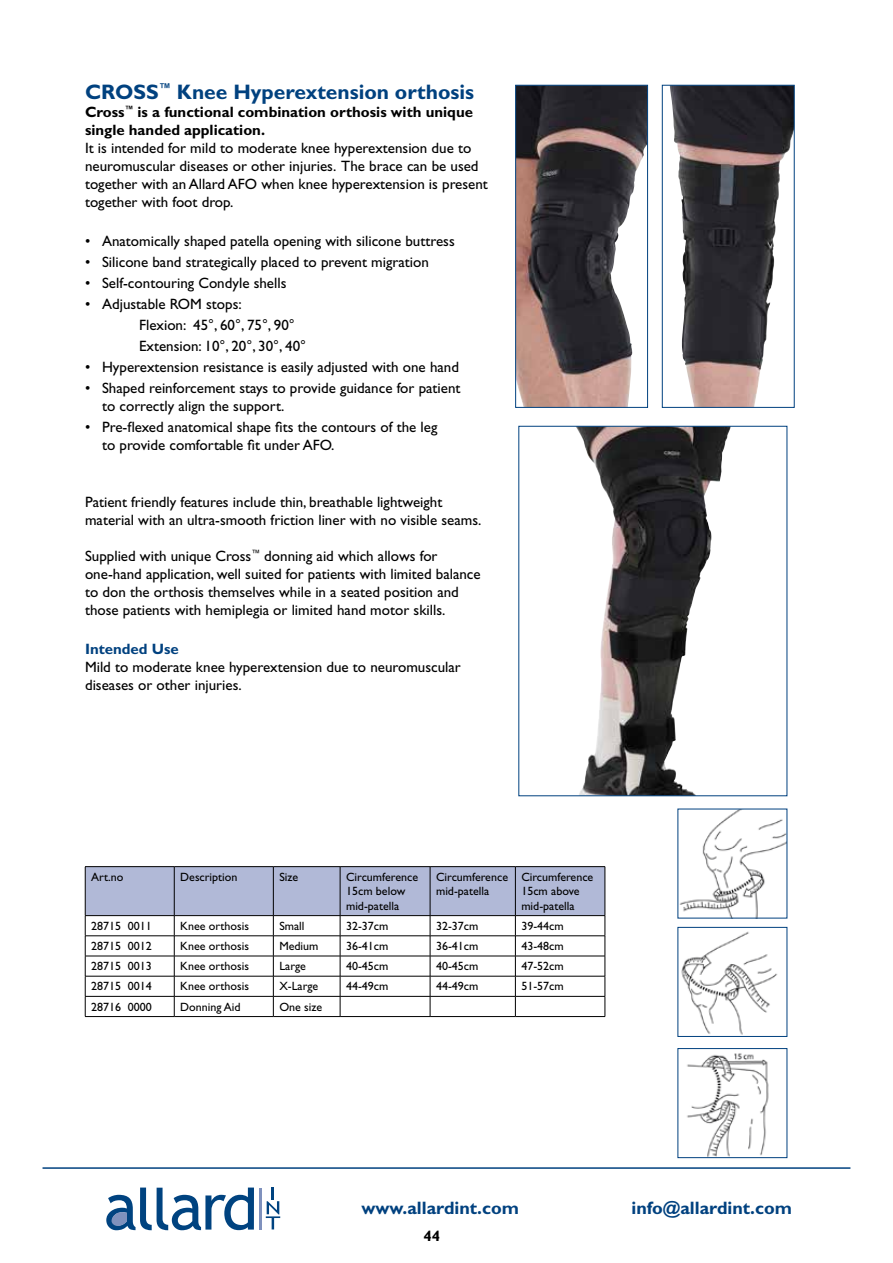
<style>
.page{position:relative;width:893px;height:1263px;background:#fff}
.page>*{position:absolute;margin:0;border:0;box-sizing:border-box;transform-origin:0 0}
.t1{font:700 21px "Gill Sans Std";color:#00417f}
.t2{font:700 18px "Gill Sans Std";color:#00417f}
.t3{font:15px/18px "Gill Sans Std";color:#000}
.t4{font:700 15px/18px "Gill Sans Std";color:#000}
.t5{font:700 15px "Gill Sans Std";color:#00417f}
.t6{font:12px/14.4px "Gill Sans Std";color:#000}
</style>
<div class="page">
<hr style="left:259px;top:1187px;width:3px;height:42px;background:#7f91bd">
<svg style="left:106px;top:1187px;width:148px;height:43px"></svg>
<svg style="left:266px;top:1187px;width:14px;height:42px"></svg>
<hr style="left:43px;top:1167px;width:807px;height:2px;background:#00417f">
<hr style="left:85px;top:866px;width:89px;height:1px;background:#000">
<hr style="left:174px;top:866px;width:99px;height:1px;background:#000">
<hr style="left:273px;top:866px;width:67px;height:1px;background:#000">
<hr style="left:340px;top:866px;width:90px;height:1px;background:#000">
<hr style="left:430px;top:866px;width:85px;height:1px;background:#000">
<hr style="left:515px;top:866px;width:90px;height:1px;background:#000">
<svg style="left:85px;top:867px;width:521px;height:149px"></svg>
<hr style="left:85px;top:1016px;width:89px;height:1px;background:#000">
<hr style="left:174px;top:1016px;width:99px;height:1px;background:#000">
<hr style="left:273px;top:1016px;width:67px;height:1px;background:#000">
<hr style="left:340px;top:1016px;width:90px;height:1px;background:#000">
<hr style="left:430px;top:1016px;width:85px;height:1px;background:#000">
<hr style="left:515px;top:1016px;width:90px;height:1px;background:#000">
<img style="left:517px;top:87px;width:129px;height:319px">
<div style="left:515px;top:85px;width:133px;height:323px;border:1px solid #00417f"></div>
<img style="left:670px;top:87px;width:122px;height:319px">
<div style="left:662px;top:85px;width:132px;height:323px;border:1px solid #00417f"></div>
<img style="left:577px;top:428px;width:119px;height:366px">
<img style="left:680px;top:811px;width:105px;height:105px">
<img style="left:681px;top:931px;width:97px;height:104px">
<div style="left:678px;top:927px;width:109px;height:110px;border:1px solid #00417f"></div>
<img style="left:687px;top:1053px;width:82px;height:103px">
<div style="left:678px;top:1048px;width:109px;height:110px;border:1px solid #00417f"></div>
<h1 class="t1" style="left:85px;top:80px;width:391px">CROSS<sup>™</sup> Knee Hyperextension orthosis</h1>
<p class="t4" style="left:85px;top:103px;width:389px">Cross<sup>™</sup> is a functional combination orthosis with unique single handed application.</p>
<p class="t3" style="left:85px;top:139px;width:404px">It is intended for mild to moderate knee hyperextension due to neuromuscular diseases or other injuries. The brace can be used together with an Allard AFO when knee hyperextension is present together with foot drop.</p>
<p class="t3" style="left:85px;top:232px;width:371px">• Anatomically shaped patella opening with silicone buttress</p>
<p class="t3" style="left:85px;top:253px;width:345px">• Silicone band strategically placed to prevent migration</p>
<p class="t3" style="left:85px;top:274px;width:203px">• Self-contouring Condyle shells</p>
<p class="t3" style="left:139px;top:294px;width:169px;line-height:21px;text-indent:-54px">• Adjustable ROM stops:<br>Flexion: 45°, 60°, 75°, 90°<br>Extension: 10°, 20°, 30°, 40°</p>
<p class="t3" style="left:85px;top:358px;width:375px">• Hyperextension resistance is easily adjusted with one hand</p>
<p class="t3" style="left:102px;top:379px;width:360px;text-indent:-17px">• Shaped reinforcement stays to provide guidance for patient to correctly align the support.</p>
<p class="t3" style="left:102px;top:418px;width:337px;text-indent:-17px">• Pre-flexed anatomical shape fits the contours of the leg to provide comfortable fit under AFO.</p>
<p class="t3" style="left:85px;top:493px;width:398px">Patient friendly features include thin, breathable lightweight material with an ultra-smooth friction liner with no visible seams.</p>
<p class="t3" style="left:85px;top:547px;width:397px">Supplied with unique Cross<sup>™</sup> donning aid which allows for one-hand application, well suited for patients with limited balance to don the orthosis themselves while in a seated position and those patients with hemiplegia or limited hand motor skills.</p>
<p class="t5" style="left:85px;top:640px;width:95px">Intended Use</p>
<p class="t3" style="left:85px;top:658px;width:377px">Mild to moderate knee hyperextension due to neuromuscular diseases or other injuries.</p>
<p class="t6" style="left:91px;top:870px;width:34px">Art.no</p>
<p class="t6" style="left:180px;top:870px;width:59px">Description</p>
<p class="t6" style="left:279px;top:870px;width:20px">Size</p>
<p class="t6" style="left:346px;top:870px;width:73px">Circumference<br>15cm below mid-patella</p>
<p class="t6" style="left:436px;top:870px;width:73px">Circumference mid-patella</p>
<p class="t6" style="left:521px;top:870px;width:73px">Circumference<br>15cm above mid-patella</p>
<p class="t6" style="left:91px;top:919px;width:62px">28715 0011</p>
<p class="t6" style="left:180px;top:919px;width:70px">Knee orthosis</p>
<p class="t6" style="left:279px;top:919px;width:27px">Small</p>
<p class="t6" style="left:346px;top:919px;width:44px">32-37cm</p>
<p class="t6" style="left:436px;top:919px;width:44px">32-37cm</p>
<p class="t6" style="left:521px;top:919px;width:44px">39-44cm</p>
<p class="t6" style="left:91px;top:939px;width:62px">28715 0012</p>
<p class="t6" style="left:180px;top:939px;width:70px">Knee orthosis</p>
<p class="t6" style="left:279px;top:939px;width:41px">Medium</p>
<p class="t6" style="left:346px;top:939px;width:44px">36-41cm</p>
<p class="t6" style="left:436px;top:939px;width:44px">36-41cm</p>
<p class="t6" style="left:521px;top:939px;width:44px">43-48cm</p>
<p class="t6" style="left:91px;top:959px;width:62px">28715 0013</p>
<p class="t6" style="left:180px;top:959px;width:70px">Knee orthosis</p>
<p class="t6" style="left:279px;top:959px;width:28px">Large</p>
<p class="t6" style="left:346px;top:959px;width:44px">40-45cm</p>
<p class="t6" style="left:436px;top:959px;width:44px">40-45cm</p>
<p class="t6" style="left:521px;top:959px;width:44px">47-52cm</p>
<p class="t6" style="left:91px;top:979px;width:62px">28715 0014</p>
<p class="t6" style="left:180px;top:979px;width:70px">Knee orthosis</p>
<p class="t6" style="left:279px;top:979px;width:40px">X-Large</p>
<p class="t6" style="left:346px;top:979px;width:44px">44-49cm</p>
<p class="t6" style="left:436px;top:979px;width:44px">44-49cm</p>
<p class="t6" style="left:521px;top:979px;width:44px">51-57cm</p>
<p class="t6" style="left:91px;top:999px;width:62px">28716 0000</p>
<p class="t6" style="left:180px;top:999px;width:62px">Donning Aid</p>
<p class="t6" style="left:279px;top:999px;width:44px">One size</p>
<p class="t2" style="left:361px;top:1197px;width:159px">www.allardint.com</p>
<p class="t2" style="left:631px;top:1197px;width:162px">info@allardint.com</p>
<p class="t4" style="left:423px;top:1226px;width:18px">44</p>
</div>
